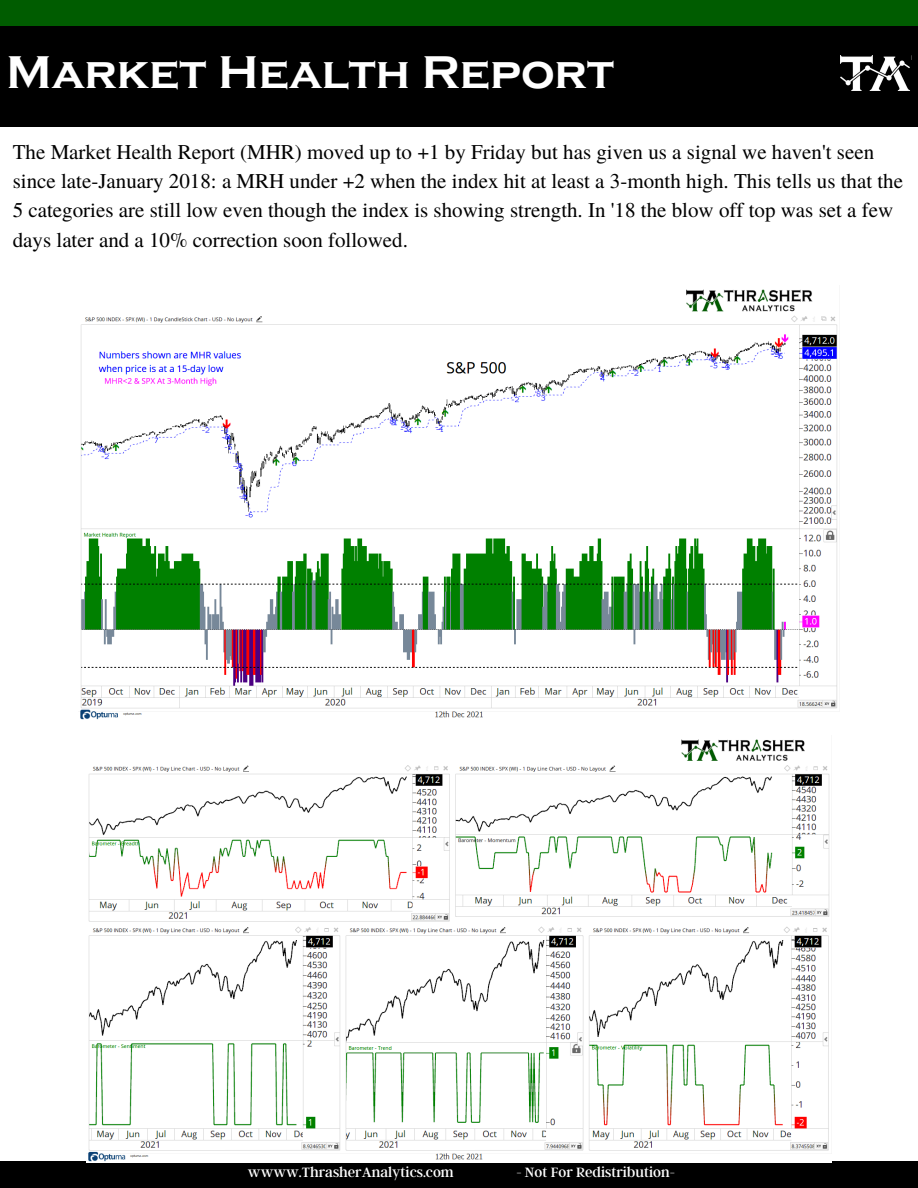
<style>
.page{position:relative;width:918px;height:1188px;background:#fff}
.page>*{position:absolute;margin:0;border:0;box-sizing:border-box;transform-origin:0 0}
.t1{font:700 47.25px "Copperplate Gothic";color:#fff}
.t2{font:21px/29.2px "Te X Gyre Termes";color:#000}
.t3{font:15px "Argent CF";color:#fff}
</style>
<div class="page">
<div style="left:0;top:0;width:918px;height:27px;background:#005c00"></div>
<div style="left:0;top:1162px;width:918px;height:26px;background:#000"></div>
<div style="left:0;top:26px;width:918px;height:101px;background:#000"></div>
<img style="left:840px;top:56px;width:70px;height:35px">
<img style="left:80px;top:289px;width:757px;height:431px">
<img style="left:88px;top:739px;width:742px;height:423px">
<h1 class="t1" style="left:6px;top:46px;width:609px">Market Health Report</h1>
<p class="t2" style="left:13px;top:136px;width:892px">The Market Health Report (MHR) moved up to +1 by Friday but has given us a signal we haven't seen since late-January 2018: a MRH under +2 when the index hit at least a 3-month high. This tells us that the 5 categories are still low even though the index is showing strength. In '18 the blow off top was set a few days later and a 10% correction soon followed.</p>
<p class="t3" style="left:248px;top:1162px;width:207px">wwww.ThrasherAnalytics.com</p>
<p class="t3" style="left:516px;top:1162px;width:160px">- Not For Redistribution-</p>
</div>
